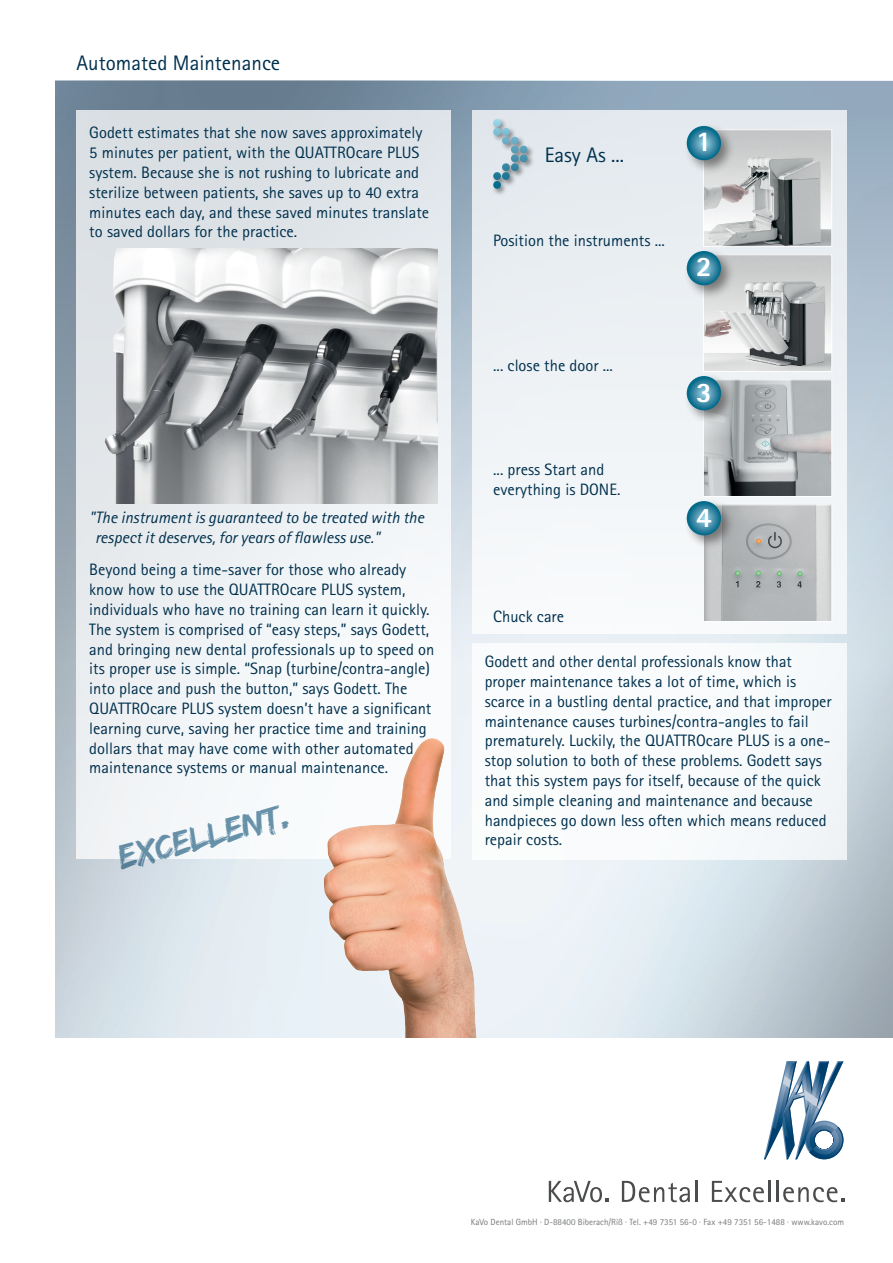
<style>
.page{position:relative;width:893px;height:1263px;background:#fff}
.page>*{position:absolute;margin:0;border:0;box-sizing:border-box;transform-origin:0 0}
.t1{font:36px "Edo SZ";color:#6b95ad}
.t2{font:800 28.2px "Rotis Sans Serif Pro Cyr";color:#fff}
.t3{font:21px "Rotis Sans Serif Pro Cyr";color:#00304d}
.t4{font:16.5px/19.8px "Rotis Sans Serif Pro Cyr";color:#00304d}
.t5{font:italic 16.5px/19.8px "Rotis Sans Serif Pro Cyr";color:#00304d}
.t6{font:9px "Rotis Sans Serif Pro Cyr";color:#76787b}
</style>
<div class="page">
<svg style="left:55px;top:81px;width:838px;height:633px;background:#a1b2c1"></svg>
<svg style="left:764px;top:1061px;width:79px;height:98px"></svg>
<svg style="left:549px;top:1181px;width:60px;height:21px"></svg>
<svg style="left:622px;top:1181px;width:68px;height:21px"></svg>
<hr style="left:695px;top:1181px;width:2px;height:21px;background:#4b4c4d">
<svg style="left:712px;top:1181px;width:52px;height:21px"></svg>
<hr style="left:768px;top:1181px;width:2px;height:21px;background:#4b4c4d">
<hr style="left:776px;top:1181px;width:2px;height:21px;background:#4b4c4d">
<svg style="left:783px;top:1187px;width:61px;height:15px"></svg>
<div style="left:77px;top:111px;width:374px;height:748px;background:linear-gradient(to bottom,#dbe1e6,#f9fbfc)"></div>
<div style="left:472px;top:111px;width:374px;height:523px;background:#eef2f5"></div>
<div style="left:472px;top:643px;width:374px;height:217px;background:#fff"></div>
<div style="left:492px;top:117px;width:43px;height:79px;background:#231f20;opacity:.5"></div>
<svg style="left:493px;top:119px;width:34px;height:61px"></svg>
<img style="left:705px;top:381px;width:125px;height:114px">
<div style="left:703px;top:379px;width:129px;height:118px;border:1px solid #fff"></div>
<img style="left:705px;top:506px;width:125px;height:114px">
<div style="left:703px;top:504px;width:129px;height:118px;border:1px solid #fff"></div>
<img style="left:705px;top:256px;width:125px;height:114px">
<div style="left:703px;top:254px;width:129px;height:118px;border:1px solid #fff"></div>
<img style="left:705px;top:131px;width:125px;height:114px">
<div style="left:703px;top:129px;width:129px;height:118px;border:1px solid #fff"></div>
<div style="left:684px;top:123px;width:52px;height:52px;background:#231f20;opacity:.5"></div>
<svg style="left:687px;top:126px;width:34px;height:34px"></svg>
<div style="left:684px;top:248px;width:52px;height:52px;background:#231f20;opacity:.5"></div>
<svg style="left:687px;top:251px;width:34px;height:34px"></svg>
<div style="left:684px;top:373px;width:52px;height:52px;background:#231f20;opacity:.5"></div>
<svg style="left:687px;top:376px;width:34px;height:34px"></svg>
<div style="left:684px;top:498px;width:52px;height:52px;background:#231f20;opacity:.5"></div>
<svg style="left:687px;top:501px;width:34px;height:34px"></svg>
<img style="left:308px;top:736px;width:209px;height:301px">
<img style="left:89px;top:248px;width:349px;height:255px">
<p class="t3" style="left:77px;top:51px;width:205px">Automated Maintenance</p>
<p class="t4" style="left:89px;top:123px;width:341px">Godett estimates that she now saves approximately 5 minutes per patient, with the QUATTROcare PLUS system. Because she is not rushing to lubricate and sterilize between patients, she saves up to 40 extra minutes each day, and these saved minutes translate to saved dollars for the practice.</p>
<p class="t5" style="left:95px;top:508px;width:330px;text-indent:-6px">"The instrument is guaranteed to be treated with the respect it deserves, for years of flawless use."</p>
<p class="t4" style="left:89px;top:560px;width:347px">Beyond being a time-saver for those who already know how to use the QUATTROcare PLUS system, individuals who have no training can learn it quickly.<br>The system is comprised of “easy steps,” says Godett, and bringing new dental professionals up to speed on its proper use is simple. “Snap (turbine/contra-angle) into place and push the button,” says Godett. The QUATTROcare PLUS system doesn’t have a significant learning curve, saving her practice time and training dollars that may have come with other automated maintenance systems or manual maintenance.</p>
<h1 class="t1" style="left:114px;top:837px;width:177px;rotate:-14deg">ExCellent.</h1>
<p class="t3" style="left:545px;top:143px;width:81px">Easy As ...</p>
<p class="t4" style="left:493px;top:231px;width:173px">Position the instruments ...</p>
<h2 class="t2" style="left:696px;top:124px;width:17px">1</h2>
<h2 class="t2" style="left:696px;top:249px;width:17px">2</h2>
<p class="t4" style="left:493px;top:355px;width:121px">... close the door ...</p>
<p class="t4" style="left:493px;top:460px;width:129px">... press Start and everything is DONE.</p>
<h2 class="t2" style="left:696px;top:374px;width:17px">3</h2>
<h2 class="t2" style="left:696px;top:499px;width:17px">4</h2>
<p class="t4" style="left:493px;top:606px;width:72px">Chuck care</p>
<p class="t4" style="left:485px;top:652px;width:348px">Godett and other dental professionals know that proper maintenance takes a lot of time, which is scarce in a bustling dental practice, and that improper maintenance causes turbines/contra-angles to fail prematurely. Luckily, the QUATTROcare PLUS is a one&shy;stop solution to both of these problems. Godett says that this system pays for itself, because of the quick and simple cleaning and maintenance and because handpieces go down less often which means reduced repair costs.</p>
<p class="t6" style="left:471px;top:1216px;width:375px">KaVo Dental GmbH · D-88400 Biberach/Riß · Tel. +49 7351 56-0 · Fax +49 7351 56-1488 · www.kavo.com</p>
</div>
